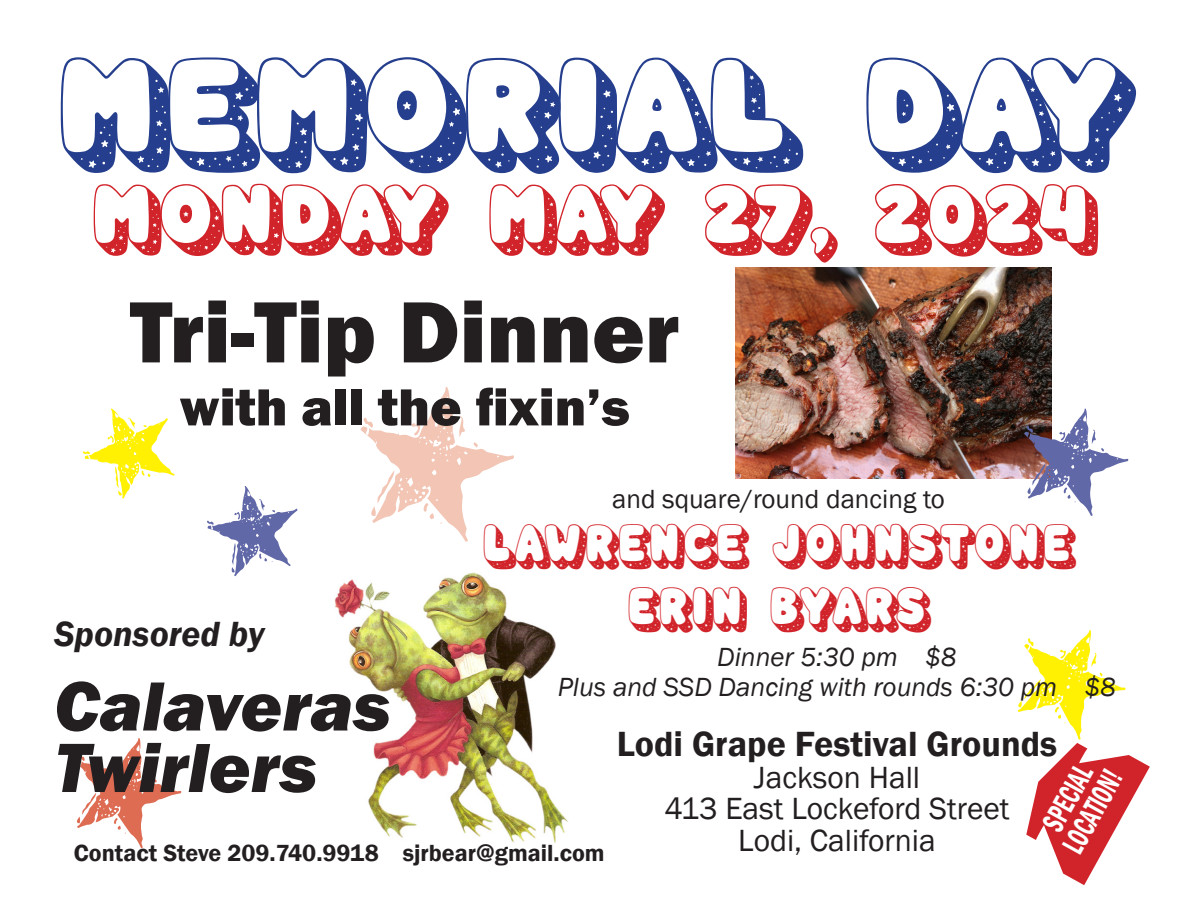
<style>
.page{position:relative;width:1188px;height:918px;background:#fff}
.page>*{position:absolute;margin:0;border:0;box-sizing:border-box;transform-origin:0 0}
.t1{font:138px "Space Time";color:#253f8e}
.t2{font:800 90px "Franklin Gothic";color:#231f20}
.t3{font:85.5px "Space Time";color:#d1232a}
.t4{font:italic 800 72px "Franklin Gothic";color:#231f20}
.t5{font:54px "Space Time";color:#d1232a;scale:.9 1}
.t6{font:800 54px "Franklin Gothic";color:#231f20}
.t7{font:600 36px "Franklin Gothic";color:#231f20}
.t8{font:italic 600 36px "Franklin Gothic";color:#231f20}
.t9{font:31.5px "Franklin Gothic";color:#231f20}
.t10{font:600 condensed 31.5px "Franklin Gothic";color:#fff;scale:.69 1}
.t11{font:italic 27px "Franklin Gothic";color:#231f20}
.t12{font:27px "Franklin Gothic";color:#231f20}
.news_stripped{font:600 24px "Franklin Gothic";color:#231f20}
</style>
<div class="page">
<img style="left:334px;top:572px;width:234px;height:271px">
<svg style="left:361px;top:387px;width:153px;height:155px"></svg>
<svg style="left:83px;top:408px;width:92px;height:91px"></svg>
<svg style="left:207px;top:486px;width:90px;height:90px"></svg>
<svg style="left:76px;top:738px;width:105px;height:110px"></svg>
<img style="left:735px;top:268px;width:317px;height:210px">
<svg style="left:1018px;top:630px;width:132px;height:255px"></svg>
<svg style="left:1024px;top:408px;width:104px;height:108px"></svg>
<p class="t1" style="left:58px;top:44px;width:1073px">MEMORIAL DAY</p>
<p class="t3" style="left:92px;top:176px;width:1006px">MONDAY MAY 27, 2024</p>
<p class="t2" style="left:130px;top:274px;width:551px">Tri-Tip Dinner</p>
<p class="t6" style="left:179px;top:372px;width:452px">with all the fixin’s</p>
<p class="t12" style="left:612px;top:482px;width:334px">and square/round dancing to</p>
<p class="t5" style="left:483px;top:519px;width:659px">LAWRENCE JOHNSTONE</p>
<p class="t5" style="left:628px;top:582px;width:336px">ERIN BYARS</p>
<p class="t8" style="left:54px;top:611px;width:212px">Sponsored by</p>
<p class="t11" style="left:717px;top:640px;width:241px">Dinner 5:30 pm $8</p>
<p class="t11" style="left:558px;top:670px;width:560px">Plus and SSD Dancing with rounds 6:30 pm $8</p>
<p class="t4" style="left:54px;top:659px;width:338px">Calaveras</p>
<p class="t4" style="left:54px;top:721px;width:265px">Twirlers</p>
<p class="t7" style="left:617px;top:722px;width:442px">Lodi Grape Festival Grounds</p>
<p class="t9" style="left:754px;top:757px;width:168px">Jackson Hall</p>
<p class="t9" style="left:664px;top:789px;width:347px">413 East Lockeford Street</p>
<p class="t9" style="left:738px;top:820px;width:199px">Lodi, California</p>
<p class="t10" style="left:1032px;top:818px;width:104px;rotate:-61deg">SPECIAL</p>
<p class="t10" style="left:1052px;top:841px;width:133px;rotate:-61deg">LOCATION!</p>
<p class="news_stripped" style="left:74px;top:838px;width:532px">Contact Steve 209.740.9918 sjrbear@gmail.com</p>
</div>
